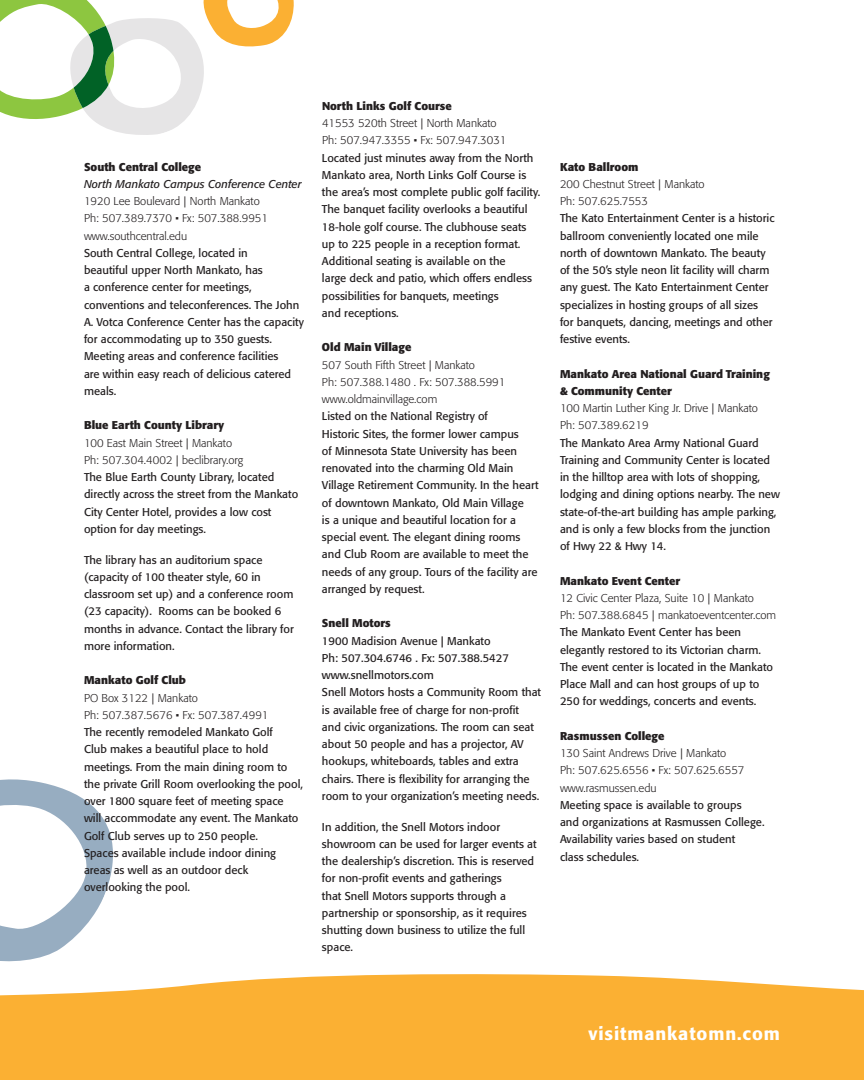
<style>
.page{position:relative;width:864px;height:1080px;background:#fff}
.page>*{position:absolute;margin:0;border:0;box-sizing:border-box;transform-origin:0 0}
.t1{font:500 18px "Formata Pro";letter-spacing:.05em;color:#fff}
.t2{font:11.25px/17.2px "Formata Pro";color:#231f20}
.t3{font:300 11.25px "Formata Pro";color:#231f20}
.t4{font:700 11.25px/17.2px "Formata Pro";color:#231f20}
.t5{font:italic 11.25px "Formata Pro";color:#231f20}
</style>
<div class="page">
<svg style="left:0;top:779px;width:113px;height:183px"></svg>
<svg style="left:0;top:0;width:294px;height:135px"></svg>
<div style="left:0;top:1020px;width:864px;height:60px;background:#fbb033"></div>
<svg style="left:0;top:974px;width:864px;height:46px;fill:#fbb033"></svg>
<p class="t4" style="left:84px;top:158px;width:119px">South Central College</p>
<p class="t5" style="left:84px;top:177px;width:219px">North Mankato Campus Conference Center</p>
<p class="t3" style="left:84px;top:194px;width:177px">1920 Lee Boulevard | North Mankato</p>
<p class="t3" style="left:84px;top:211px;width:186px">Ph: 507.389.7370 • Fx: 507.388.9951</p>
<p class="t3" style="left:84px;top:229px;width:105px">www.southcentral.edu</p>
<p class="t2" style="left:84px;top:244px;width:221px">South Central College, located in<br>beautiful upper North Mankato, has<br>a conference center for meetings, conventions and teleconferences. The John A. Votca Conference Center has the capacity for accommodating up to 350 guests.<br>Meeting areas and conference facilities<br>are within easy reach of delicious catered meals.</p>
<p class="t4" style="left:84px;top:417px;width:142px">Blue Earth County Library</p>
<p class="t3" style="left:84px;top:436px;width:150px">100 East Main Street | Mankato</p>
<p class="t3" style="left:84px;top:453px;width:161px">Ph: 507.304.4002 | beclibrary.org</p>
<p class="t2" style="left:84px;top:468px;width:216px">The Blue Earth County Library, located directly across the street from the Mankato City Center Hotel, provides a low cost option for day meetings.</p>
<p class="t2" style="left:84px;top:551px;width:211px">The library has an auditorium space (capacity of 100 theater style, 60 in classroom set up) and a conference room (23 capacity). Rooms can be booked 6 months in advance. Contact the library for more information.</p>
<p class="t4" style="left:84px;top:672px;width:103px">Mankato Golf Club</p>
<p class="t3" style="left:84px;top:691px;width:115px">PO Box 3122 | Mankato</p>
<p class="t3" style="left:84px;top:708px;width:186px">Ph: 507.387.5676 • Fx: 507.387.4991</p>
<p class="t2" style="left:84px;top:723px;width:221px">The recently remodeled Mankato Golf<br>Club makes a beautiful place to hold meetings. From the main dining room to the private Grill Room overlooking the pool, over 1800 square feet of meeting space will accommodate any event. The Mankato Golf Club serves up to 250 people.<br>Spaces available include indoor dining areas as well as an outdoor deck overlooking the pool.</p>
<p class="t4" style="left:322px;top:97px;width:131px">North Links Golf Course</p>
<p class="t3" style="left:322px;top:116px;width:176px">41553 520th Street | North Mankato</p>
<p class="t3" style="left:322px;top:133px;width:186px">Ph: 507.947.3355 • Fx: 507.947.3031</p>
<p class="t2" style="left:322px;top:149px;width:220px">Located just minutes away from the North Mankato area, North Links Golf Course is the area’s most complete public golf facility.<br>The banquet facility overlooks a beautiful 18-hole golf course. The clubhouse seats up to 225 people in a reception format.<br>Additional seating is available on the<br>large deck and patio, which offers endless possibilities for banquets, meetings<br>and receptions.</p>
<p class="t4" style="left:322px;top:339px;width:91px">Old Main Village</p>
<p class="t3" style="left:322px;top:358px;width:155px">507 South Fifth Street | Mankato</p>
<p class="t3" style="left:322px;top:375px;width:185px">Ph: 507.388.1480 . Fx: 507.388.5991</p>
<p class="t3" style="left:322px;top:392px;width:117px">www.oldmainvillage.com</p>
<p class="t2" style="left:322px;top:408px;width:218px">Listed on the National Registry of<br>Historic Sites, the former lower campus<br>of Minnesota State University has been renovated into the charming Old Main Village Retirement Community. In the heart of downtown Mankato, Old Main Village<br>is a unique and beautiful location for a special event. The elegant dining rooms and Club Room are available to meet the needs of any group. Tours of the facility are arranged by request.</p>
<p class="t4" style="left:322px;top:615px;width:70px">Snell Motors</p>
<p class="t2" style="left:322px;top:632px;width:170px">1900 Madision Avenue | Mankato</p>
<p class="t2" style="left:322px;top:649px;width:188px">Ph: 507.304.6746 . Fx: 507.388.5427</p>
<p class="t2" style="left:322px;top:666px;width:113px">www.snellmotors.com</p>
<p class="t2" style="left:322px;top:684px;width:221px">Snell Motors hosts a Community Room that is available free of charge for non-profit<br>and civic organizations. The room can seat about 50 people and has a projector, AV hookups, whiteboards, tables and extra chairs. There is flexibility for arranging the room to your organization’s meeting needs.</p>
<p class="t2" style="left:322px;top:818px;width:216px">In addition, the Snell Motors indoor showroom can be used for larger events at the dealership’s discretion. This is reserved for non-profit events and gatherings<br>that Snell Motors supports through a partnership or sponsorship, as it requires shutting down business to utilize the full space.</p>
<p class="t4" style="left:560px;top:158px;width:80px">Kato Ballroom</p>
<p class="t3" style="left:560px;top:177px;width:146px">200 Chestnut Street | Mankato</p>
<p class="t3" style="left:560px;top:194px;width:90px">Ph: 507.625.7553</p>
<p class="t2" style="left:560px;top:210px;width:216px">The Kato Entertainment Center is a historic ballroom conveniently located one mile north of downtown Mankato. The beauty of the 50’s style neon lit facility will charm any guest. The Kato Entertainment Center specializes in hosting groups of all sizes for banquets, dancing, meetings and other festive events.</p>
<p class="t4" style="left:560px;top:365px;width:211px">Mankato Area National Guard Training &amp; Community Center</p>
<p class="t3" style="left:560px;top:401px;width:200px">100 Martin Luther King Jr. Drive | Mankato</p>
<p class="t3" style="left:560px;top:418px;width:90px">Ph: 507.389.6219</p>
<p class="t2" style="left:560px;top:434px;width:221px">The Mankato Area Army National Guard Training and Community Center is located in the hilltop area with lots of shopping, lodging and dining options nearby. The new state-of-the-art building has ample parking, and is only a few blocks from the junction of Hwy 22 &amp; Hwy 14.</p>
<p class="t4" style="left:560px;top:572px;width:122px">Mankato Event Center</p>
<p class="t3" style="left:560px;top:591px;width:196px">12 Civic Center Plaza, Suite 10 | Mankato</p>
<p class="t3" style="left:560px;top:608px;width:218px">Ph: 507.388.6845 | mankatoeventcenter.com</p>
<p class="t2" style="left:560px;top:624px;width:215px">The Mankato Event Center has been elegantly restored to its Victorian charm.<br>The event center is located in the Mankato Place Mall and can host groups of up to 250 for weddings, concerts and events.</p>
<p class="t4" style="left:560px;top:727px;width:106px">Rasmussen College</p>
<p class="t3" style="left:560px;top:746px;width:168px">130 Saint Andrews Drive | Mankato</p>
<p class="t3" style="left:560px;top:763px;width:186px">Ph: 507.625.6556 • Fx: 507.625.6557</p>
<p class="t3" style="left:560px;top:781px;width:98px">www.rasmussen.edu</p>
<p class="t2" style="left:560px;top:796px;width:206px">Meeting space is available to groups<br>and organizations at Rasmussen College.<br>Availability varies based on student<br>class schedules.</p>
<p class="t1" style="left:588px;top:1022px;width:193px">visitmankatomn.com</p>
</div>
